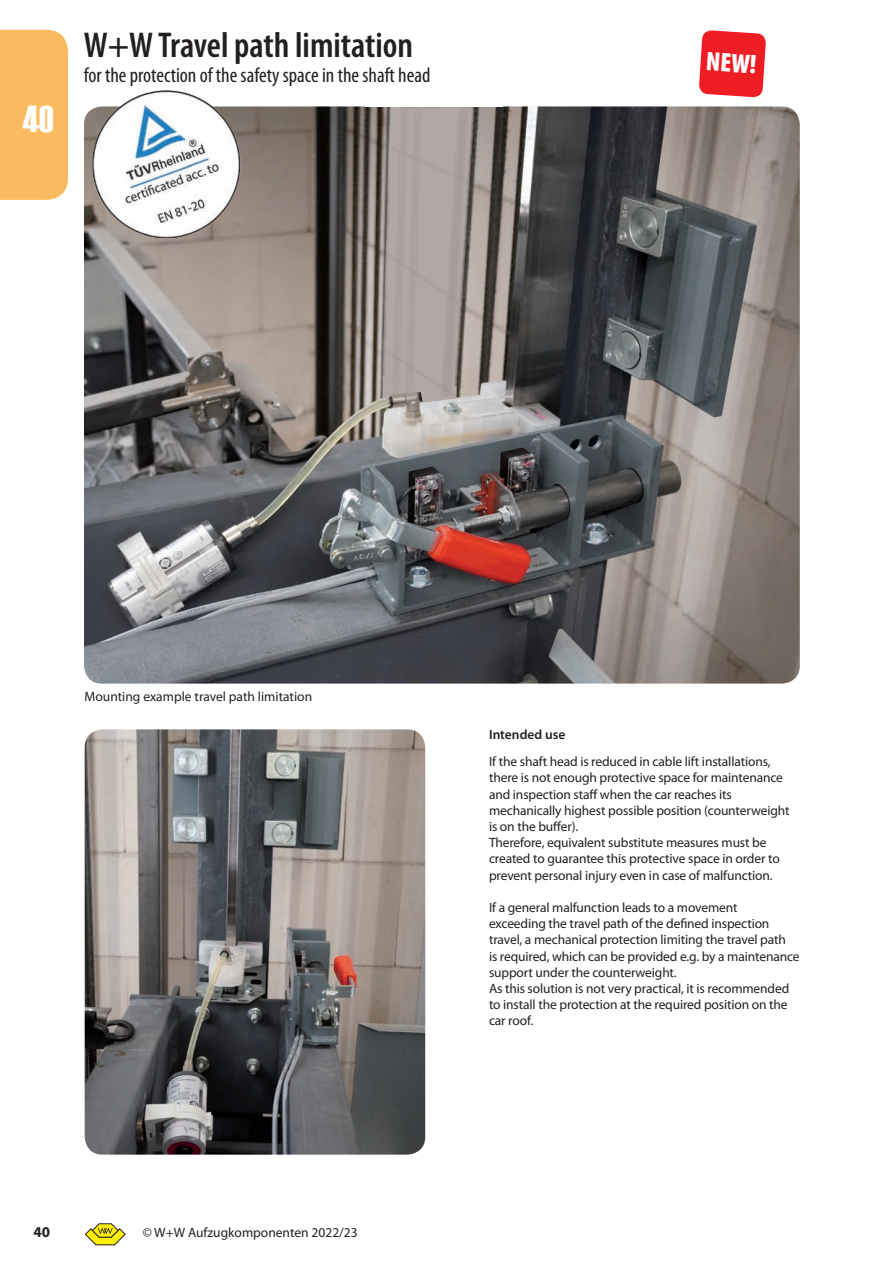
<style>
.page{position:relative;width:893px;height:1263px;background:#fff}
.page>*{position:absolute;margin:0;border:0;box-sizing:border-box;transform-origin:0 0}
.t1{font:37.5px "Haettenschweiler";color:#fff}
.t2{font:600 condensed 36px "Myriad Pro";color:#231f20}
.t3{font:900 condensed 27px "Myriad Pro";color:#fff}
.t4{font:condensed 21px "Myriad Pro";color:#231f20}
.t5{font:700 15px "Myriad Pro";color:#231f20}
.t6{font:13.5px/16.2px "Myriad Pro";letter-spacing:-.01em;color:#231f20}
.t7{font:600 13.5px "Myriad Pro";color:#231f20}
</style>
<div class="page">
<svg style="left:699px;top:30px;width:67px;height:68px;background:#f0383e"></svg>
<img style="left:85px;top:729px;width:340px;height:425px;border-radius:18px">
<img style="left:84px;top:106px;width:716px;height:578px;border-radius:18px">
<svg style="left:382px;top:106px;width:93px;height:296px;background:#a79f9c"></svg>
<img style="left:85px;top:90px;width:161px;height:153px">
<svg style="left:85px;top:1223px;width:40px;height:22px"></svg>
<div style="left:0;top:30px;width:68px;height:170px;background:#fcba60"></div>
<h1 class="t1" style="left:23px;top:93px;width:33px">40</h1>
<h2 class="t2" style="left:84px;top:23px;width:331px">W+W Travel path limitation</h2>
<h3 class="t4" style="left:84px;top:62px;width:348px">for the protection of the safety space in the shaft head</h3>
<h3 class="t3" style="left:707px;top:44px;width:52px;rotate:4deg">NEW!</h3>
<p class="t6" style="left:85px;top:688px;width:229px">Mounting example travel path limitation</p>
<p class="t5" style="left:34px;top:1223px;width:18px">40</p>
<p class="t6" style="left:143px;top:1224px;width:216px">© W+W Aufzugkomponenten 2022/23</p>
<p class="t7" style="left:489px;top:726px;width:78px">Intended use</p>
<p class="t6" style="left:489px;top:753px;width:302px">If the shaft head is reduced in cable lift installations, there is not enough protective space for maintenance and inspection staff when the car reaches its mechanically highest possible position (counterweight is on the buffer).<br>Therefore, equivalent substitute measures must be created to guarantee this protective space in order to prevent personal injury even in case of malfunction.</p>
<p class="t6" style="left:489px;top:899px;width:312px">If a general malfunction leads to a movement<br>exceeding the travel path of the defined inspection travel, a mechanical protection limiting the travel path<br>is required, which can be provided e.g. by a maintenance support under the counterweight.<br>As this solution is not very practical, it is recommended to install the protection at the required position on the car roof.</p>
</div>
